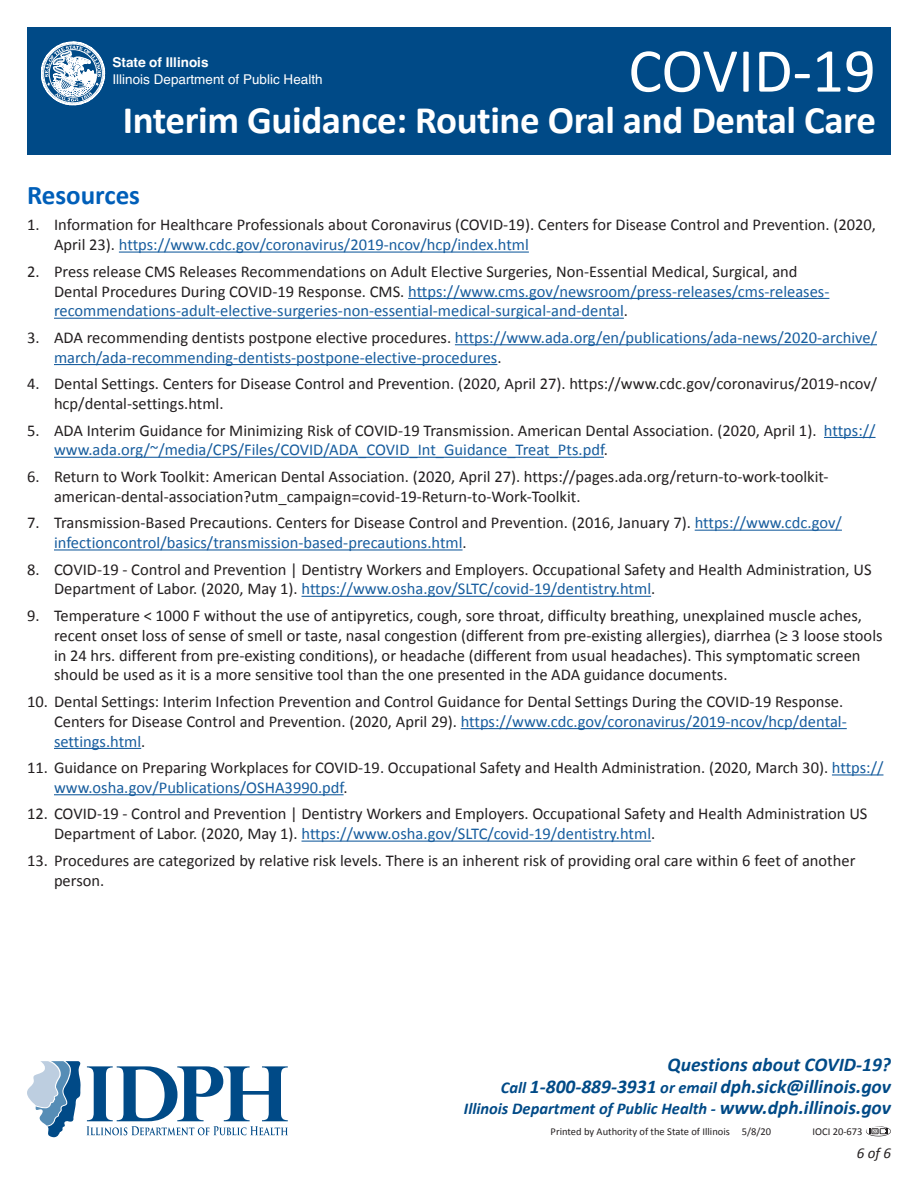
<style>
.page{position:relative;width:918px;height:1188px;background:#fff}
.page>*{position:absolute;margin:0;border:0;box-sizing:border-box;transform-origin:0 0}
.t1{font:63px "Calibri";color:#fff}
.t2{font:700 39px "Calibri";letter-spacing:-.01em;color:#fff}
.t3{font:700 27px "Calibri";color:#005fb9}
.t4{font:italic 700 19.5px "Calibri";color:#004a87}
.t5{font:16.5px/19.8px "Calibri";color:#231f20}
.t6{font:16.5px/19.8px "Calibri";color:#175d9e}
.t7{font:italic 700 16.5px "Calibri";color:#004a87}
.t8{font:italic 15px "Calibri";color:#231f20}
.t9{font:13.5px "Helvetica";color:#fff}
.t10{font:700 13.5px "Helvetica";color:#fff}
.t11{font:10.5px "Calibri";color:#231f20}
.s1{color:#175d9e}
.s2{color:#231f20}
.s3{font-size:16.5px}
.s4{font-size:19.5px}
</style>
<div class="page">
<div style="left:27px;top:27px;width:864px;height:127px;background:#004a87"></div>
<svg style="left:41px;top:42px;width:64px;height:63px"></svg>
<hr style="left:119px;top:252px;width:410px;height:1px;background:#175d9e">
<hr style="left:408px;top:298px;width:421px;height:1px;background:#175d9e">
<hr style="left:54px;top:318px;width:570px;height:1px;background:#175d9e">
<hr style="left:455px;top:344px;width:422px;height:1px;background:#175d9e">
<hr style="left:54px;top:364px;width:443px;height:1px;background:#175d9e">
<hr style="left:824px;top:437px;width:52px;height:1px;background:#175d9e">
<hr style="left:54px;top:457px;width:550px;height:1px;background:#175d9e">
<hr style="left:695px;top:530px;width:147px;height:1px;background:#175d9e">
<hr style="left:54px;top:549px;width:409px;height:2px;background:#175d9e">
<hr style="left:302px;top:596px;width:349px;height:1px;background:#175d9e">
<hr style="left:461px;top:728px;width:386px;height:1px;background:#175d9e">
<hr style="left:54px;top:748px;width:87px;height:1px;background:#175d9e">
<hr style="left:832px;top:774px;width:51px;height:2px;background:#175d9e">
<hr style="left:54px;top:794px;width:290px;height:1px;background:#175d9e">
<hr style="left:302px;top:841px;width:349px;height:1px;background:#175d9e">
<svg style="left:87px;top:1066px;width:201px;height:69px"></svg>
<svg style="left:27px;top:1061px;width:54px;height:76px"></svg>
<svg style="left:866px;top:1126px;width:25px;height:10px"></svg>
<h1 class="t1" style="left:628px;top:31px;width:249px">COVID-19</h1>
<h2 class="t2" style="left:123px;top:95px;width:755px">Interim Guidance: Routine Oral and Dental Care</h2>
<p class="t10" style="left:113px;top:53px;width:98px">State of Illinois</p>
<p class="t9" style="left:113px;top:70px;width:212px">Illinois Department of Public Health</p>
<p class="t3" style="left:27px;top:178px;width:115px">Resources</p>
<p class="t5" style="left:54px;top:215px;width:823px;text-indent:-27px">1. Information for Healthcare Professionals about Coronavirus (COVID-19). Centers for Disease Control and Prevention. (2020,<br>April 23). <span class="s1">https://www.cdc.gov/coronavirus/2019-ncov/hcp/index.html</span></p>
<p class="t5" style="left:54px;top:261px;width:777px;text-indent:-27px">2. Press release CMS Releases Recommendations on Adult Elective Surgeries, Non-Essential Medical, Surgical, and<br>Dental Procedures During COVID-19 Response. CMS. <span class="s1">https://www.cms.gov/newsroom/press-releases/cms-releases&shy;recommendations-adult-elective-surgeries-non-essential-medical-surgical-and-dental</span>.</p>
<p class="t6" style="left:54px;top:328px;width:825px;text-indent:-27px"><span class="s2">3. ADA recommending dentists postpone elective procedures.</span> https://www.ada.org/en/publications/ada-news/2020-archive/ march/ada-recommending-dentists-postpone-elective-procedures<span class="s2">.</span></p>
<p class="t5" style="left:54px;top:374px;width:825px;text-indent:-27px">4. Dental Settings. Centers for Disease Control and Prevention. (2020, April 27). https://www.cdc.gov/coronavirus/2019-ncov/ hcp/dental-settings.html.</p>
<p class="t5" style="left:54px;top:420px;width:823px;text-indent:-27px">5. ADA Interim Guidance for Minimizing Risk of COVID-19 Transmission. American Dental Association. (2020, April 1). <span class="s1">https:// www.ada.org/~/media/CPS/Files/COVID/ADA_COVID_Int_Guidance_Treat_Pts.pdf</span>.</p>
<p class="t5" style="left:54px;top:467px;width:776px;text-indent:-27px">6. Return to Work Toolkit: American Dental Association. (2020, April 27). https://pages.ada.org/return-to-work-toolkit&shy;american-dental-association?utm_campaign=covid-19-Return-to-Work-Toolkit.</p>
<p class="t5" style="left:54px;top:513px;width:789px;text-indent:-27px">7. Transmission-Based Precautions. Centers for Disease Control and Prevention. (2016, January 7). <span class="s1">https://www.cdc.gov/ infectioncontrol/basics/transmission-based-precautions.html</span>.</p>
<p class="t5" style="left:54px;top:559px;width:819px;text-indent:-27px">8. COVID-19 - Control and Prevention | Dentistry Workers and Employers. Occupational Safety and Health Administration, US<br>Department of Labor. (2020, May 1). <span class="s1">https://www.osha.gov/SLTC/covid-19/dentistry.html</span>.</p>
<p class="t5" style="left:54px;top:606px;width:830px;text-indent:-27px">9. Temperature &lt; 1000 F without the use of antipyretics, cough, sore throat, difficulty breathing, unexplained muscle aches, recent onset loss of sense of smell or taste, nasal congestion (different from pre-existing allergies), diarrhea (≥ 3 loose stools in 24 hrs. different from pre-existing conditions), or headache (different from usual headaches). This symptomatic screen should be used as it is a more sensitive tool than the one presented in the ADA guidance documents.</p>
<p class="t5" style="left:54px;top:692px;width:794px;text-indent:-27px">10. Dental Settings: Interim Infection Prevention and Control Guidance for Dental Settings During the COVID-19 Response.<br>Centers for Disease Control and Prevention. (2020, April 29). <span class="s1">https://www.cdc.gov/coronavirus/2019-ncov/hcp/dental&shy;settings.html</span>.</p>
<p class="t5" style="left:54px;top:758px;width:831px;text-indent:-27px">11. Guidance on Preparing Workplaces for COVID-19. Occupational Safety and Health Administration. (2020, March 30). <span class="s1">https:// www.osha.gov/Publications/OSHA3990.pdf</span>.</p>
<p class="t5" style="left:54px;top:804px;width:815px;text-indent:-27px">12. COVID-19 - Control and Prevention | Dentistry Workers and Employers. Occupational Safety and Health Administration US<br>Department of Labor. (2020, May 1). <span class="s1">https://www.osha.gov/SLTC/covid-19/dentistry.html</span>.</p>
<p class="t5" style="left:54px;top:850px;width:803px;text-indent:-27px">13. Procedures are categorized by relative risk levels. There is an inherent risk of providing oral care within 6 feet of another person.</p>
<p class="t4" style="left:668px;top:1052px;width:225px">Questions about COVID‐19?</p>
<p class="t4" style="left:501px;top:1074px;width:392px"><span class="s3">Call</span> 1‐800‐889‐3931 <span class="s3">or email</span> dph.sick@illinois.gov</p>
<p class="t7" style="left:464px;top:1098px;width:429px">Illinois Department of Public Health ‐ <span class="s4">www.dph.illinois.gov</span></p>
<p class="t11" style="left:551px;top:1125px;width:222px">Printed by Authority of the State of Illinois 5/8/20</p>
<p class="t11" style="left:813px;top:1125px;width:52px">IOCI 20-673</p>
<p class="t8" style="left:857px;top:1143px;width:36px">6 of 6</p>
</div>
